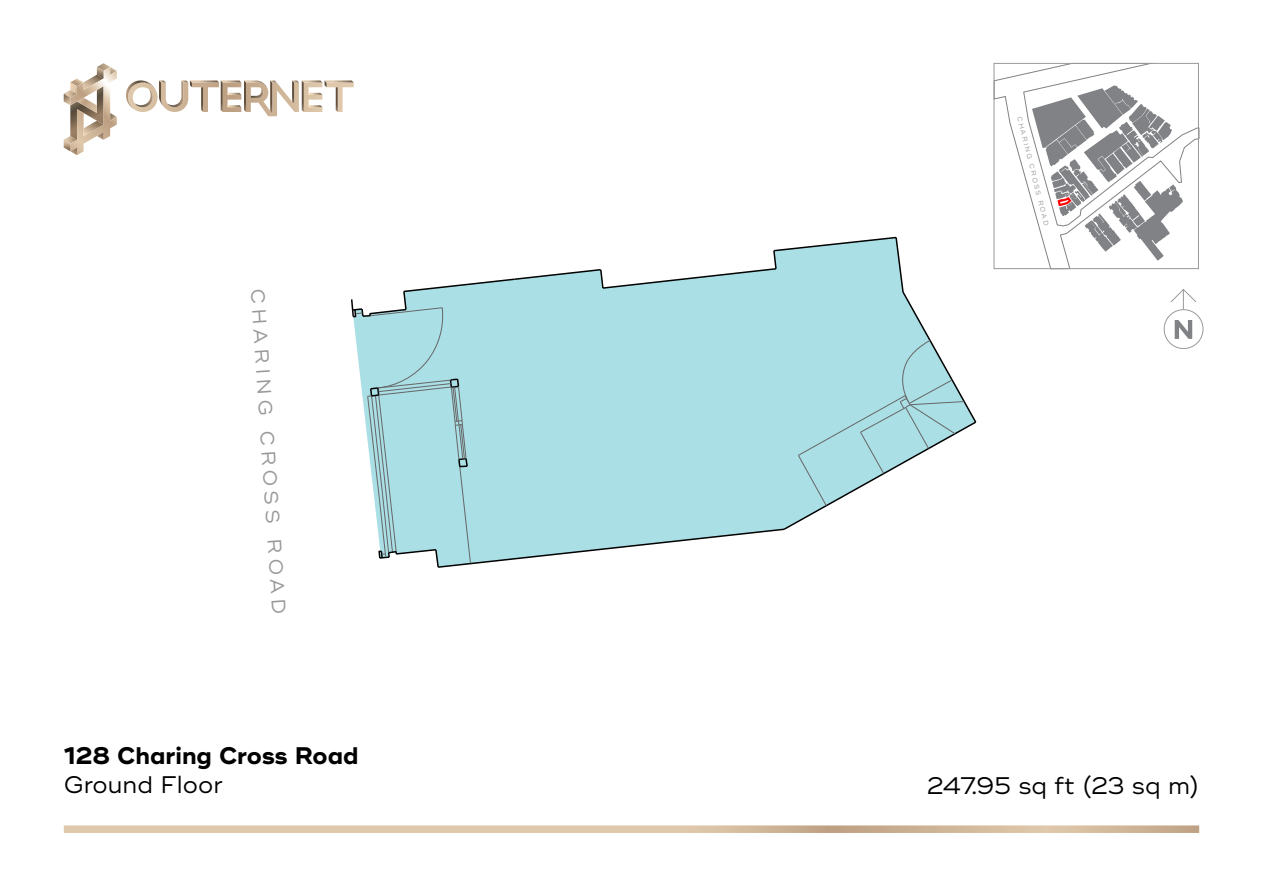
<style>
.page{position:relative;width:1263px;height:893px;background:#fff}
.page>*{position:absolute;margin:0;border:0;box-sizing:border-box;transform-origin:0 0}
.t1{font:24px "Ridley Grotesk";color:#000}
.t2{font:700 24px "Ridley Grotesk";color:#000}
.t3{font:19.35px "Ridley Grotesk";color:#999}
.t4{font:6.6px "Ridley Grotesk";color:#999}
</style>
<div class="page">
<svg style="left:995px;top:65px;width:202px;height:202px"></svg>
<div style="left:993px;top:63px;width:206px;height:206px;border:1px solid #999"></div>
<svg style="left:1163px;top:289px;width:41px;height:60px"></svg>
<svg style="left:64px;top:825px;width:1135px;height:8px;background:#dac3a8"></svg>
<svg style="left:64px;top:63px;width:53px;height:92px"></svg>
<svg style="left:126px;top:80px;width:228px;height:36px"></svg>
<svg style="left:351px;top:236px;width:626px;height:332px"></svg>
<p class="t3" style="left:269px;top:288px;width:328px;rotate:86deg">CHARING CROSS ROAD</p>
<p class="t2" style="left:64px;top:741px;width:296px">128 Charing Cross Road</p>
<p class="t1" style="left:64px;top:770px;width:161px">Ground Floor</p>
<p class="t4" style="left:1023px;top:115px;width:114px;rotate:76deg">CHARING CROSS ROAD</p>
<p class="t1" style="left:927px;top:771px;width:274px">247.95 sq ft (23 sq m)</p>
</div>
